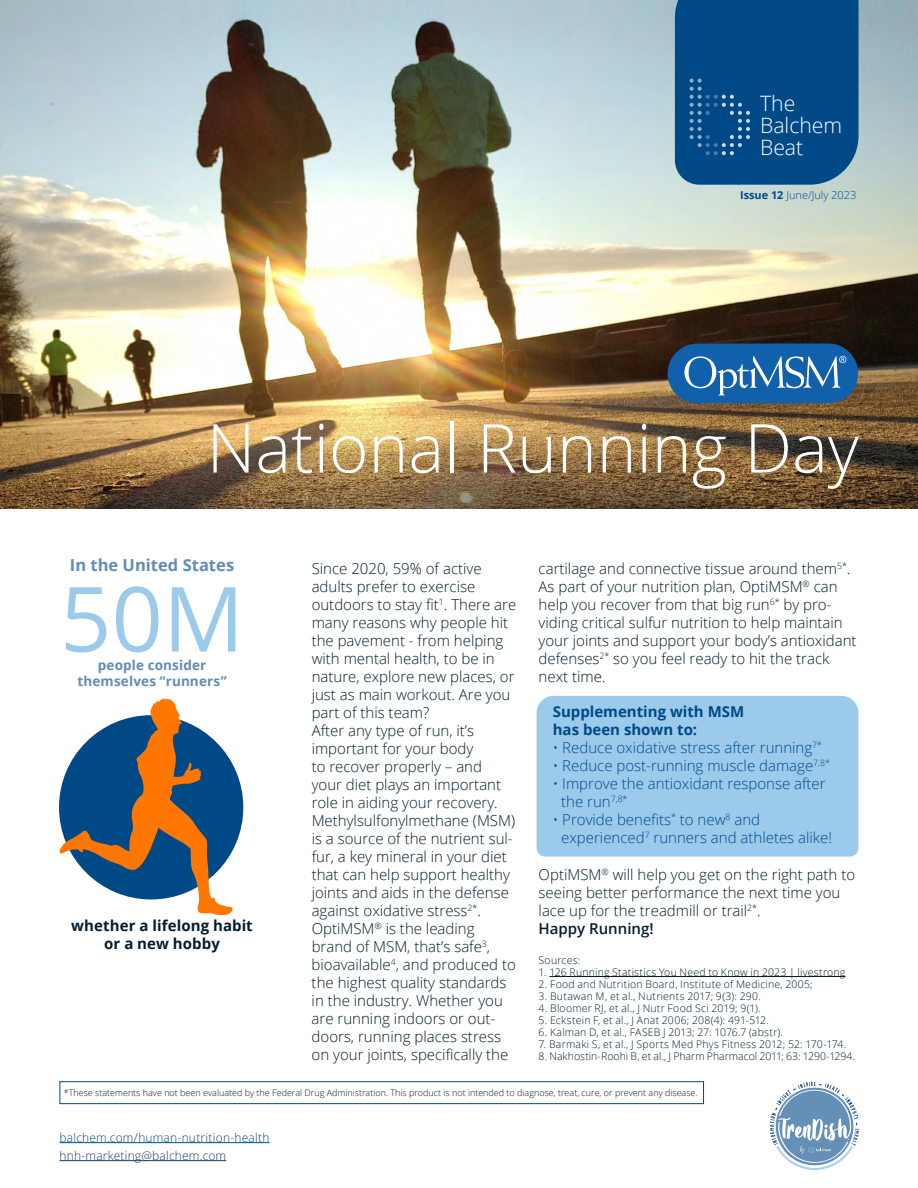
<style>
.page{position:relative;width:918px;height:1188px;background:#fff}
.page>*{position:absolute;margin:0;border:0;box-sizing:border-box;transform-origin:0 0}
.t1{font:90px "Open Sans";color:#9bcaeb}
.t2{font:300 67.5px "Open Sans";color:#fff}
.t3{font:300 21.15px/22.2px "Open Sans";color:#fff}
.t4{font:700 16.5px "Open Sans";color:#5f8db5}
.t5{font:300 15px/18px "Open Sans";color:#041c2c}
.t6{font:300 15px/18px "Open Sans";color:#004987}
.t7{font:700 15px/18px "Open Sans";color:#004987}
.t8{font:700 15px/18px "Open Sans";letter-spacing:.005em;color:#041c2c;text-align:center}
.t9{font:700 13.5px/16px "Open Sans";letter-spacing:.015em;color:#5f8db5;text-align:center}
.t10{font:300 12px "Open Sans";letter-spacing:.015em;color:#004987}
.t11{font:300 12px "Open Sans";letter-spacing:.015em;color:#193b67}
.t12{font:300 10.95px "Open Sans";color:#004987}
.t13{font:300 10.5px "Open Sans";letter-spacing:.02em;color:#041c2c}
.t14{font:300 10.5px "Open Sans";color:#041c2c}
.t15{font:300 9px "Open Sans";color:#051c2c}
.s1{font-weight:700}
.s2{font-weight:600}
</style>
<div class="page">
<img style="left:0;top:0;width:918px;height:509px">
<svg style="left:770px;top:1082px;width:89px;height:88px"></svg>
<hr style="left:60px;top:1142px;width:210px;height:1px;background:#004987">
<hr style="left:60px;top:1160px;width:166px;height:1px;background:#193b67">
<svg style="left:675px;top:0;width:184px;height:185px;background:#0a508b"></svg>
<div style="left:668px;top:344px;width:190px;height:59px;background:#1160ab;border-radius:30px"></div>
<svg style="left:684px;top:356px;width:162px;height:40px"></svg>
<svg style="left:59px;top:698px;width:176px;height:217px"></svg>
<hr style="left:549px;top:976px;width:296px;height:1px;background:#041c2c">
<div style="left:537px;top:696px;width:321px;height:161px;background:#9bcaeb"></div>
<div style="left:60px;top:1081px;width:644px;height:23px;border:1px solid #004987"></div>
<h3 class="t3" style="left:760px;top:91px;width:84px">The<br>Balchem<br>Beat</h3>
<p class="t12" style="left:740px;top:188px;width:118px"><span class="s1">Issue 12</span> June/July 2023</p>
<h2 class="t2" style="left:207px;top:402px;width:654px">National Running Day</h2>
<p class="t4" style="left:70px;top:553px;width:166px">In the United States</p>
<h1 class="t1" style="left:60px;top:557px;width:186px">50M</h1>
<p class="t9" style="left:77px;top:656px;width:151px">people consider themselves “runners”</p>
<p class="t8" style="left:71px;top:916px;width:183px">whether a lifelong habit or a new hobby</p>
<p class="t5" style="left:312px;top:559px;width:206px">Since 2020, 59% of active adults prefer to exercise outdoors to stay fit<sup>1</sup>. There are many reasons why people hit the pavement - from helping with mental health, to be in nature, explore new places, or just as main workout. Are you part of this team?<br>After any type of run, it’s important for your body<br>to recover properly – and<br>your diet plays an important role in aiding your recovery.<br>Methylsulfonylmethane (MSM) is a source of the nutrient sul&shy;fur, a key mineral in your diet that can help support healthy joints and aids in the defense against oxidative stress<sup>2*</sup>.<br>OptiMSM<sup>®</sup> is the leading brand of MSM, that’s safe<sup>3</sup>, bioavailable<sup>4</sup>, and produced to the highest quality standards in the industry. Whether you are running indoors or out&shy;doors, running places stress on your joints, specifically the</p>
<p class="t5" style="left:539px;top:559px;width:319px">cartilage and connective tissue around them<sup>5*</sup>.<br>As part of your nutrition plan, OptiMSM<sup>®</sup> can help you recover from that big run<sup>6*</sup> by pro&shy;viding critical sulfur nutrition to help maintain your joints and support your body’s antioxidant defenses<sup>2*</sup> so you feel ready to hit the track next time.</p>
<p class="t7" style="left:553px;top:702px;width:193px">Supplementing with MSM has been shown to:</p>
<p class="t6" style="left:553px;top:738px;width:271px">• Reduce oxidative stress after running<sup>7*</sup></p>
<p class="t6" style="left:553px;top:756px;width:279px">• Reduce post-running muscle damage<sup>7,8*</sup></p>
<p class="t6" style="left:561px;top:774px;width:266px;text-indent:-9px">• Improve the antioxidant response after the run<sup>7,8*</sup></p>
<p class="t6" style="left:561px;top:810px;width:272px;text-indent:-9px">• Provide benefits<sup>*</sup> to new<sup>8</sup> and experienced<sup>7</sup> runners and athletes alike!</p>
<p class="t5" style="left:539px;top:865px;width:318px">OptiMSM<sup>®</sup> will help you get on the right path to seeing better performance the next time you lace up for the treadmill or trail<sup>2*</sup>.<br><span class="s2">Happy Running!</span></p>
<p class="t13" style="left:539px;top:953px;width:43px">Sources:</p>
<p class="t13" style="left:539px;top:965px;width:308px">1. 126 Running Statistics You Need to Know in 2023 | livestrong</p>
<p class="t13" style="left:539px;top:977px;width:276px">2. Food and Nutrition Board, Institute of Medicine, 2005;</p>
<p class="t13" style="left:539px;top:989px;width:224px">3. Butawan M, et al., Nutrients 2017; 9(3): 290.</p>
<p class="t13" style="left:539px;top:1001px;width:224px">4. Bloomer RJ, et al., J Nutr Food Sci 2019; 9(1).</p>
<p class="t13" style="left:539px;top:1013px;width:232px">5. Eckstein F, et al., J Anat 2006; 208(4): 491-512.</p>
<p class="t13" style="left:539px;top:1025px;width:246px">6. Kalman D, et al., FASEB J 2013; 27: 1076.7 (abstr).</p>
<p class="t13" style="left:539px;top:1037px;width:309px">7. Barmaki S, et al., J Sports Med Phys Fitness 2012; 52: 170-174.</p>
<p class="t14" style="left:539px;top:1049px;width:318px">8. Nakhostin-Roohi B, et al., J Pharm Pharmacol 2011; 63: 1290-1294.</p>
<p class="t15" style="left:64px;top:1087px;width:635px">*These statements have not been evaluated by the Federal Drug Administration. This product is not intended to diagnose, treat, cure, or prevent any disease.</p>
<p class="t10" style="left:60px;top:1129px;width:212px">balchem.com/human-nutrition-health</p>
<p class="t11" style="left:60px;top:1147px;width:168px">hnh-marketing@balchem.com</p>
</div>
